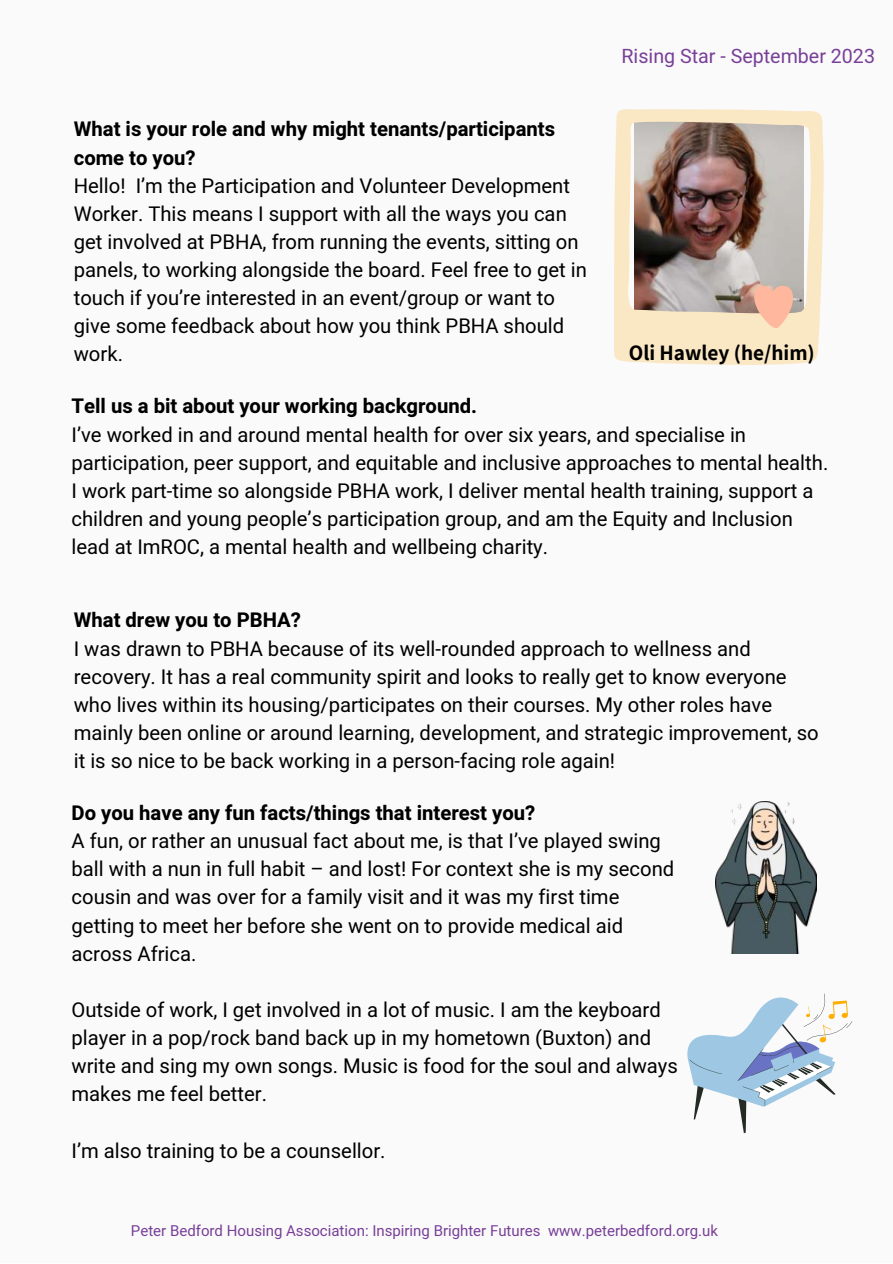
<style>
.page{position:relative;width:893px;height:1264px;background:#fff}
.page>*{position:absolute;margin:0;border:0;box-sizing:border-box;transform-origin:0 0}
.t1{font:700 21.45px "Assistant";color:#000}
.t2{font:20.25px/28px "Heebo";color:#000}
.t3{font:700 20.25px/28px "Heebo";color:#000}
.t4{font:19.65px "Heebo";color:#783f98}
.t5{font:15px "Heebo";color:#783f98}
</style>
<div class="page">
<div style="left:0;top:0;width:892px;height:1262px;background:#fafafa"></div>
<img style="left:614px;top:109px;width:210px;height:256px">
<svg style="left:753px;top:285px;width:40px;height:43px"></svg>
<svg style="left:687px;top:993px;width:165px;height:140px"></svg>
<img style="left:715px;top:802px;width:101px;height:151px">
<p class="t4" style="left:621px;top:42px;width:255px">Rising Star - September 2023</p>
<p class="t3" style="left:74px;top:116px;width:483px">What is your role and why might tenants/participants come to you?</p>
<p class="t2" style="left:74px;top:171px;width:514px">Hello! I’m the Participation and Volunteer Development Worker. This means I support with all the ways you can get involved at PBHA, from running the events, sitting on panels, to working alongside the board. Feel free to get in touch if you’re interested in an event/group or want to give some feedback about how you think PBHA should work.</p>
<p class="t3" style="left:72px;top:393px;width:407px">Tell us a bit about your working background.</p>
<p class="t2" style="left:72px;top:420px;width:758px">I’ve worked in and around mental health for over six years, and specialise in participation, peer support, and equitable and inclusive approaches to mental health.<br>I work part-time so alongside PBHA work, I deliver mental health training, support a children and young people’s participation group, and am the Equity and Inclusion lead at ImROC, a mental health and wellbeing charity.</p>
<p class="t1" style="left:628px;top:338px;width:187px">Oli Hawley (he/him)</p>
<p class="t3" style="left:74px;top:606px;width:228px">What drew you to PBHA?</p>
<p class="t2" style="left:74px;top:634px;width:746px">I was drawn to PBHA because of its well-rounded approach to wellness and recovery. It has a real community spirit and looks to really get to know everyone who lives within its housing/participates on their courses. My other roles have mainly been online or around learning, development, and strategic improvement, so it is so nice to be back working in a person-facing role again!</p>
<p class="t3" style="left:72px;top:799px;width:465px">Do you have any fun facts/things that interest you?</p>
<p class="t2" style="left:72px;top:827px;width:604px">A fun, or rather an unusual fact about me, is that I’ve played swing ball with a nun in full habit – and lost! For context she is my second cousin and was over for a family visit and it was my first time getting to meet her before she went on to provide medical aid across Africa.</p>
<p class="t2" style="left:72px;top:995px;width:608px">Outside of work, I get involved in a lot of music. I am the keyboard player in a pop/rock band back up in my hometown (Buxton) and write and sing my own songs. Music is food for the soul and always makes me feel better.</p>
<p class="t2" style="left:72px;top:1136px;width:315px">I’m also training to be a counsellor.</p>
<p class="t5" style="left:131px;top:1220px;width:588px">Peter Bedford Housing Association: Inspiring Brighter Futures www.peterbedford.org.uk</p>
</div>
